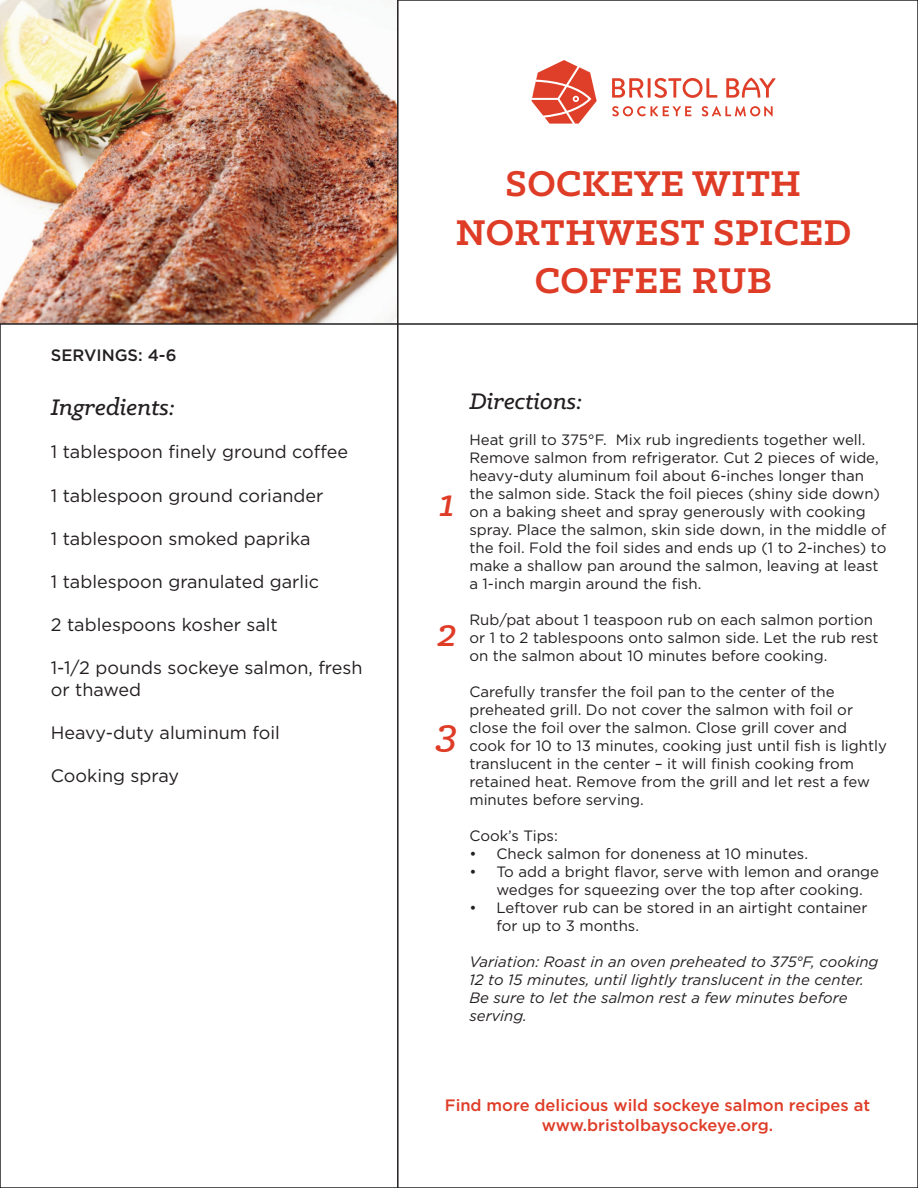
<style>
.page{position:relative;width:918px;height:1188px;background:#fff}
.page>*{position:absolute;margin:0;border:0;box-sizing:border-box;transform-origin:0 0}
.t1{font:italic 500 43.5px "Klinic Slab";color:#df3c27}
.t2{font:700 40.5px/48.6px "Klinic Slab";letter-spacing:.01em;color:#df3c27;text-align:center}
.t3{font:italic 500 25.5px "Klinic Slab";color:#231f20}
.t4{font:18px/21.6px "Gotham";color:#231f20}
.t5{font:500 16.5px/20px "Gotham";color:#df3c27;text-align:center}
.t6{font:500 16.5px "Gotham";color:#231f20}
.t7{font:15px/18px "Gotham";color:#231f20}
.t8{font:italic 15px/18px "Gotham";color:#231f20}
</style>
<div class="page">
<img style="left:0;top:0;width:397px;height:323px">
<hr style="left:397px;top:0;width:2px;height:1188px;background:#231f20">
<hr style="left:0;top:323px;width:918px;height:2px;background:#231f20">
<svg style="left:612px;top:78px;width:31px;height:20px"></svg>
<hr style="left:648px;top:78px;width:3px;height:20px;background:#df3f28">
<svg style="left:654px;top:78px;width:63px;height:20px"></svg>
<svg style="left:726px;top:77px;width:50px;height:21px"></svg>
<svg style="left:612px;top:106px;width:79px;height:10px"></svg>
<svg style="left:702px;top:106px;width:71px;height:10px"></svg>
<svg style="left:531px;top:60px;width:66px;height:64px"></svg>
<p class="t6" style="left:51px;top:345px;width:127px">SERVINGS: 4-6</p>
<p class="t3" style="left:51px;top:391px;width:126px">Ingredients:</p>
<p class="t4" style="left:51px;top:441px;width:299px">1 tablespoon finely ground coffee</p>
<p class="t4" style="left:51px;top:484px;width:274px">1 tablespoon ground coriander</p>
<p class="t4" style="left:51px;top:527px;width:261px">1 tablespoon smoked paprika</p>
<p class="t4" style="left:51px;top:570px;width:270px">1 tablespoon granulated garlic</p>
<p class="t4" style="left:51px;top:614px;width:229px">2 tablespoons kosher salt</p>
<p class="t4" style="left:51px;top:657px;width:313px">1-1/2 pounds sockeye salmon, fresh or thawed</p>
<p class="t4" style="left:51px;top:722px;width:231px">Heavy-duty aluminum foil</p>
<p class="t4" style="left:51px;top:765px;width:130px">Cooking spray</p>
<p class="t2" style="left:455px;top:158px;width:398px">SOCKEYE WITH<br>NORTHWEST SPICED<br>COFFEE RUB</p>
<p class="t1" style="left:439px;top:474px;width:17px">1</p>
<p class="t1" style="left:437px;top:605px;width:21px">2</p>
<p class="t1" style="left:436px;top:705px;width:23px">3</p>
<p class="t3" style="left:469px;top:385px;width:114px">Directions:</p>
<p class="t7" style="left:469px;top:430px;width:419px">Heat grill to 375°F. Mix rub ingredients together well.<br>Remove salmon from refrigerator. Cut 2 pieces of wide, heavy-duty aluminum foil about 6-inches longer than the salmon side. Stack the foil pieces (shiny side down) on a baking sheet and spray generously with cooking spray. Place the salmon, skin side down, in the middle of the foil. Fold the foil sides and ends up (1 to 2-inches) to make a shallow pan around the salmon, leaving at least a 1-inch margin around the fish.</p>
<p class="t7" style="left:469px;top:610px;width:411px">Rub/pat about 1 teaspoon rub on each salmon portion or 1 to 2 tablespoons onto salmon side. Let the rub rest on the salmon about 10 minutes before cooking.</p>
<p class="t7" style="left:469px;top:682px;width:419px">Carefully transfer the foil pan to the center of the preheated grill. Do not cover the salmon with foil or close the foil over the salmon. Close grill cover and cook for 10 to 13 minutes, cooking just until fish is lightly translucent in the center – it will finish cooking from retained heat. Remove from the grill and let rest a few minutes before serving.</p>
<p class="t7" style="left:469px;top:826px;width:90px">Cook’s Tips:</p>
<p class="t7" style="left:469px;top:844px;width:340px">• Check salmon for doneness at 10 minutes.</p>
<p class="t7" style="left:496px;top:862px;width:384px;text-indent:-27px">• To add a bright flavor, serve with lemon and orange wedges for squeezing over the top after cooking.</p>
<p class="t7" style="left:496px;top:898px;width:373px;text-indent:-27px">• Leftover rub can be stored in an airtight container for up to 3 months.</p>
<p class="t8" style="left:469px;top:952px;width:411px">Variation: Roast in an oven preheated to 375°F, cooking 12 to 15 minutes, until lightly translucent in the center.<br>Be sure to let the salmon rest a few minutes before serving.</p>
<p class="t5" style="left:445px;top:1095px;width:427px">Find more delicious wild sockeye salmon recipes at www.bristolbaysockeye.org.</p>
</div>
